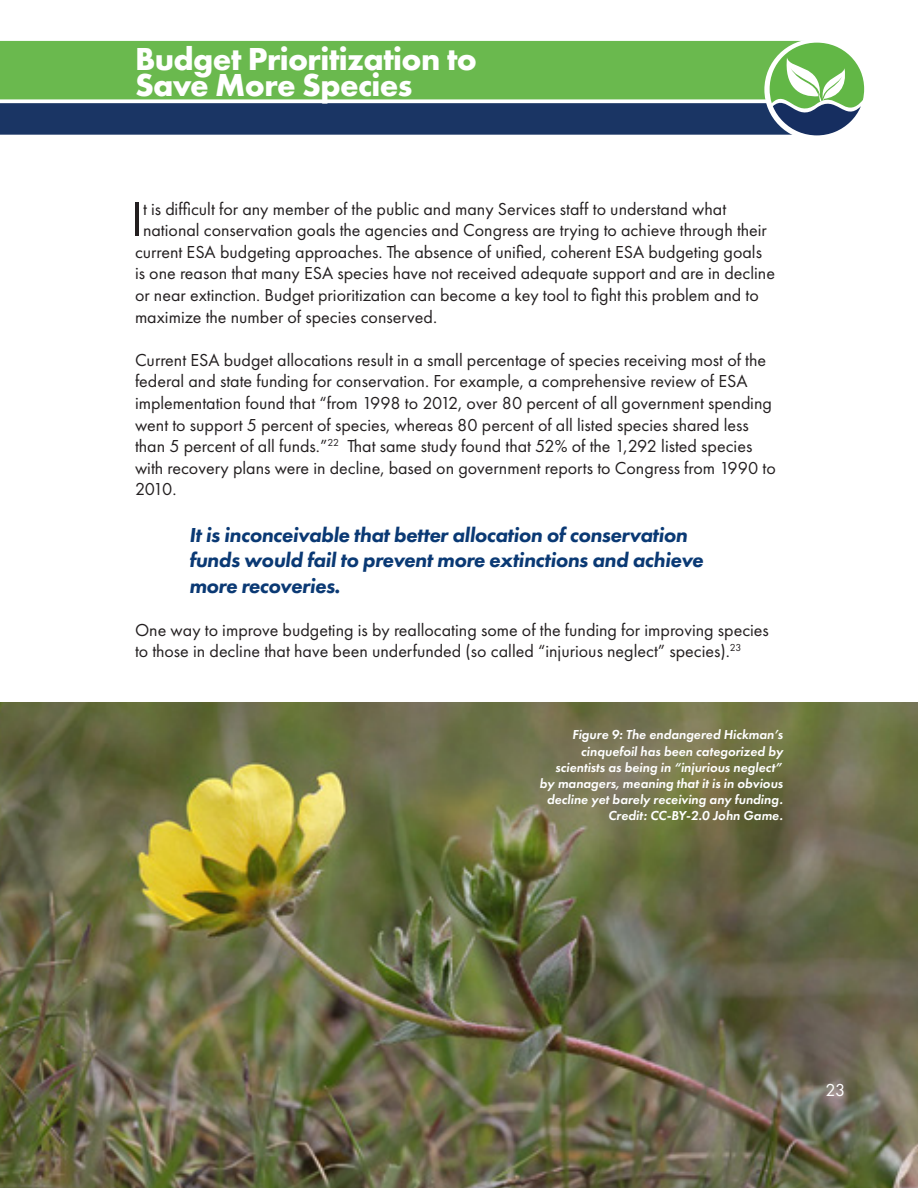
<style>
.page{position:relative;width:918px;height:1188px;background:#fff}
.page>*{position:absolute;margin:0;border:0;box-sizing:border-box;transform-origin:0 0}
.t1{font:50.4px "Futura PT";color:#231f20}
.t2{font:700 33px "Futura PT";letter-spacing:-.02em;color:#fff}
.t3{font:italic 800 21px/25.2px "Futura PT";letter-spacing:-.02em;color:#0a3974}
.t4{font:18px/21.6px "Futura PT";color:#231f20}
.t5{font:18px "Futura PT";color:#fff}
.t6{font:italic 600 13.5px/16.2px "Futura PT";color:#fff;text-align:right}
</style>
<div class="page">
<div style="left:0;top:103px;width:811px;height:32px;background:#1a3564"></div>
<div style="left:0;top:41px;width:811px;height:58px;background:#6ab94e"></div>
<div style="left:764px;top:39px;width:102px;height:101px;background:#fff;border-radius:50%"></div>
<svg style="left:770px;top:43px;width:94px;height:92px"></svg>
<img style="left:0;top:702px;width:918px;height:486px">
<p class="t2" style="left:135px;top:38px;width:344px">Budget Prioritization to</p>
<p class="t2" style="left:135px;top:63px;width:279px">Save More Species</p>
<p class="t1" style="left:131px;top:190px;width:14px">I</p>
<p class="t4" style="left:143px;top:198px;width:585px">t is difficult for any member of the public and many Services staff to understand what</p>
<p class="t4" style="left:143px;top:219px;width:625px">national conservation goals the agencies and Congress are trying to achieve through their</p>
<p class="t4" style="left:135px;top:241px;width:629px">current ESA budgeting approaches. The absence of unified, coherent ESA budgeting goals</p>
<p class="t4" style="left:135px;top:263px;width:642px">is one reason that many ESA species have not received adequate support and are in decline</p>
<p class="t4" style="left:135px;top:284px;width:625px">or near extinction. Budget prioritization can become a key tool to fight this problem and to</p>
<p class="t4" style="left:135px;top:306px;width:304px">maximize the number of species conserved.</p>
<p class="t4" style="left:135px;top:349px;width:642px">Current ESA budget allocations result in a small percentage of species receiving most of the federal and state funding for conservation. For example, a comprehensive review of ESA implementation found that “from 1998 to 2012, over 80 percent of all government spending went to support 5 percent of species, whereas 80 percent of all listed species shared less than 5 percent of all funds.”<sup>22</sup> That same study found that 52% of the 1,292 listed species with recovery plans were in decline, based on government reports to Congress from 1990 to 2010.</p>
<p class="t3" style="left:189px;top:522px;width:516px">It is inconceivable that better allocation of conservation funds would fail to prevent more extinctions and achieve more recoveries.</p>
<p class="t4" style="left:135px;top:619px;width:635px">One way to improve budgeting is by reallocating some of the funding for improving species to those in decline that have been underfunded (so called “injurious neglect” species).<sup>23</sup></p>
<p class="t6" style="left:540px;top:726px;width:245px">Figure 9: The endangered Hickman’s cinquefoil has been categorized by scientists as being in “injurious neglect” by managers, meaning that it is in obvious decline yet barely receiving any funding.<br>Credit: CC-BY-2.0 John Game.</p>
<p class="t5" style="left:826px;top:1079px;width:21px">23</p>
</div>
